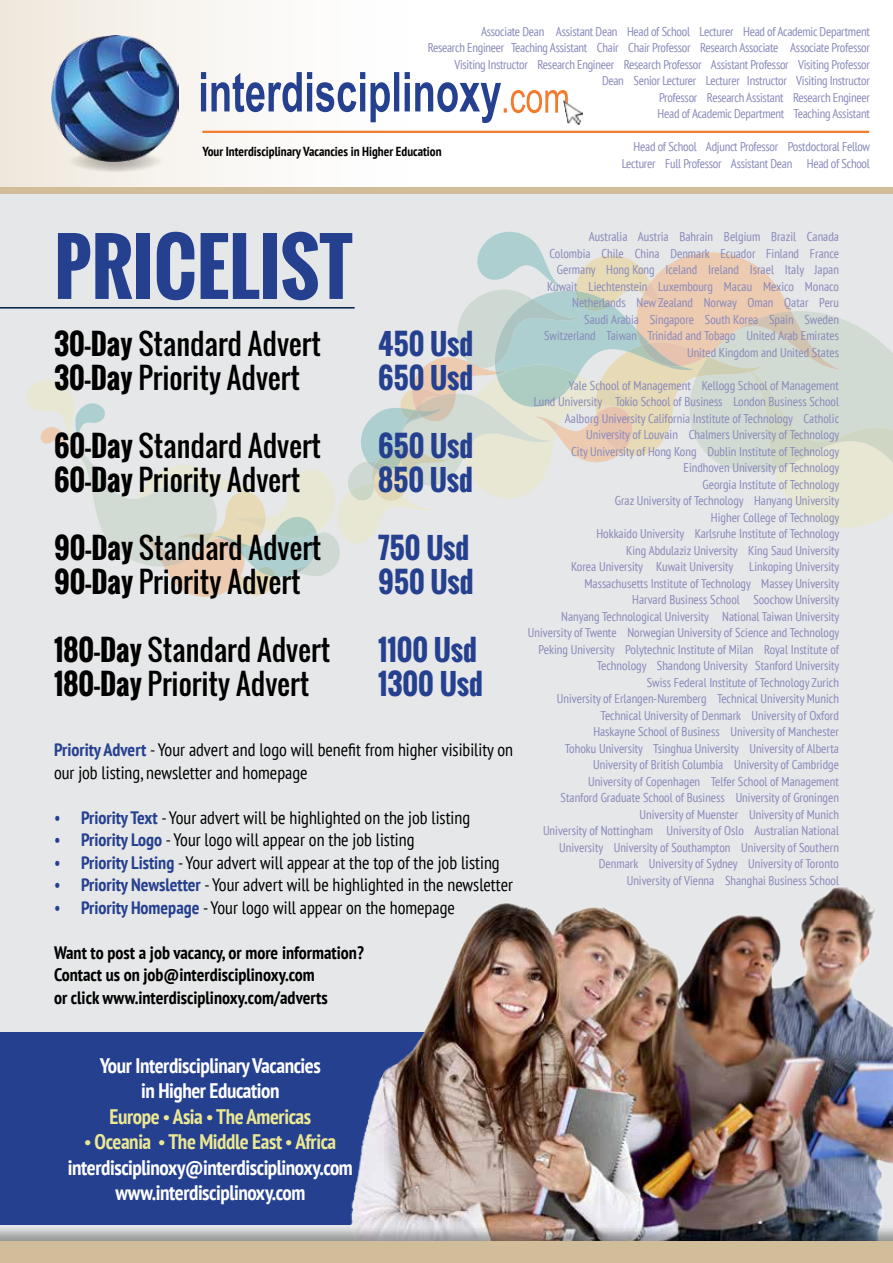
<style>
.page{position:relative;width:893px;height:1263px;background:#fff}
.page>*{position:absolute;margin:0;border:0;box-sizing:border-box;transform-origin:0 0}
.t1{font:700 75px "Oswald";color:#25408f}
.t2{font:28.35px "Oswald";color:#000}
.t3{font:700 28.35px "Oswald";color:#25408f}
.t4{font:700 condensed 21px/25.5px "PT Sans";letter-spacing:-.02em;color:#fff;text-align:center}
.t5{font:condensed 18px/22.5px "PT Sans";color:#000}
.t6{font:700 condensed 18px/22.5px "PT Sans";color:#000}
.t7{font:700 condensed 13.05px "PT Sans";color:#000}
.t8{font:condensed 12.75px/16.5px "PT Sans";color:#8889ba;text-align:right}
.t9{font:condensed 12.75px/16.5px "PT Sans";letter-spacing:-.02em;color:#8889ba;text-align:right}
.s1{font-weight:700}
.s2{font-weight:700;color:#25408f}
.s3{color:#25408f}
.s4{color:#ebe894}
</style>
<div class="page">
<div style="left:0;top:193px;width:893px;height:1070px;background:#e6e7e8"></div>
<div style="left:0;top:1032px;width:618px;height:193px;background:#25408f"></div>
<svg style="left:27px;top:232px;width:866px;height:365px"></svg>
<img style="left:350px;top:887px;width:543px;height:337px">
<hr style="left:0;top:307px;width:355px;height:2px;background:#002143">
<div style="left:0;top:1224px;width:893px;height:39px;background:#000;opacity:.35"></div>
<div style="left:0;top:1242px;width:893px;height:21px;background:#d2bd9b"></div>
<div style="left:0;top:187px;width:893px;height:6px;background:#d2bd9b"></div>
<div style="left:0;top:0;width:893px;height:187px;background:linear-gradient(to right,#f3eee7,#fff)"></div>
<hr style="left:202px;top:131px;width:667px;height:2px;background:#f47a2e">
<img style="left:563px;top:97px;width:22px;height:30px">
<svg style="left:201px;top:72px;width:367px;height:51px"></svg>
<img style="left:52px;top:36px;width:126px;height:125px">
<p class="t9" style="left:428px;top:22px;width:444px">Associate Dean Assistant Dean Head of School Lecturer Head of Academic Department<br>Research Engineer Teaching Assistant Chair Chair Professor Research Associate Associate Professor Visiting Instructor Research Engineer Research Professor Assistant Professor Visiting Professor<br>Dean Senior Lecturer Lecturer Instructor Visiting Instructor<br>Professor Research Assistant Research Engineer<br>Head of Academic Department Teaching Assistant</p>
<p class="t9" style="left:622px;top:138px;width:250px">Head of School Adjunct Professor Postdoctoral Fellow<br>Lecturer Full Professor Assistant Dean Head of School</p>
<p class="t7" style="left:202px;top:143px;width:241px">Your Interdisciplinary Vacancies in Higher Education</p>
<h1 class="t1" style="left:54px;top:210px;width:300px">PRICELIST</h1>
<h2 class="t2" style="left:54px;top:322px;width:269px"><span class="s1">30-Day</span> Standard Advert</h2>
<h2 class="t3" style="left:378px;top:322px;width:97px">450 Usd</h2>
<h2 class="t2" style="left:54px;top:356px;width:248px"><span class="s1">30-Day</span> Priority Advert</h2>
<h2 class="t3" style="left:378px;top:356px;width:97px">650 Usd</h2>
<h2 class="t2" style="left:54px;top:424px;width:269px"><span class="s1">60-Day</span> Standard Advert</h2>
<h2 class="t3" style="left:378px;top:424px;width:97px">650 Usd</h2>
<h2 class="t2" style="left:54px;top:458px;width:248px"><span class="s1">60-Day</span> Priority Advert</h2>
<h2 class="t3" style="left:378px;top:458px;width:97px">850 Usd</h2>
<h2 class="t2" style="left:54px;top:526px;width:269px"><span class="s1">90-Day</span> Standard Advert</h2>
<h2 class="t3" style="left:378px;top:526px;width:93px">750 Usd</h2>
<h2 class="t2" style="left:54px;top:560px;width:248px"><span class="s1">90-Day</span> Priority Advert</h2>
<h2 class="t3" style="left:378px;top:560px;width:97px">950 Usd</h2>
<h2 class="t2" style="left:54px;top:628px;width:278px"><span class="s1">180-Day</span> Standard Advert</h2>
<h2 class="t3" style="left:378px;top:629px;width:101px">1100 Usd</h2>
<h2 class="t2" style="left:54px;top:662px;width:257px"><span class="s1">180-Day</span> Priority Advert</h2>
<h2 class="t3" style="left:378px;top:663px;width:106px">1300 Usd</h2>
<h3 class="t5" style="left:54px;top:738px;width:461px"><span class="s2">Priority Advert</span> - Your advert and logo will benefit from higher visibility on our job listing, newsletter and homepage</h3>
<h3 class="t5" style="left:54px;top:806px;width:418px"><span class="s3">•</span> <span class="s2">Priority Text</span> - Your advert will be highlighted on the job listing</h3>
<h3 class="t5" style="left:54px;top:828px;width:362px"><span class="s3">•</span> <span class="s2">Priority Logo</span> - Your logo will appear on the job listing</h3>
<h3 class="t5" style="left:54px;top:851px;width:447px"><span class="s3">•</span> <span class="s2">Priority Listing</span> - Your advert will appear at the top of the job listing</h3>
<h3 class="t5" style="left:54px;top:873px;width:461px"><span class="s3">•</span> <span class="s2">Priority Newsletter</span> - Your advert will be highlighted in the newsletter</h3>
<h3 class="t5" style="left:54px;top:896px;width:402px"><span class="s3">•</span> <span class="s2">Priority Homepage</span> - Your logo will appear on the homepage</h3>
<h3 class="t6" style="left:54px;top:941px;width:311px">Want to post a job vacancy, or more information?<br>Contact us on job@interdisciplinoxy.com<br>or click www.interdisciplinoxy.com/adverts</h3>
<p class="t8" style="left:544px;top:228px;width:296px">Australia Austria Bahrain Belgium Brazil Canada<br>Colombia Chile China Denmark Ecuador Finland France Germany Hong Kong Iceland Ireland Israel Italy Japan Kuwait Liechtenstein Luxembourg Macau Mexico Monaco Netherlands New Zealand Norway Oman Qatar Peru<br>Saudi Arabia Singapore South Korea Spain Sweden Switzerland Taiwan Trinidad and Tobago United Arab Emirates United Kingdom and United States</p>
<p class="t8" style="left:528px;top:377px;width:313px">Yale School of Management Kellogg School of Management<br>Lund University Tokio School of Business London Business School Aalborg University California Institute of Technology Catholic University of Louvain Chalmers University of Technology<br>City University of Hong Kong Dublin Institute of Technology Eindhoven University of Technology<br>Georgia Institute of Technology<br>Graz University of Technology Hanyang University<br>Higher College of Technology<br>Hokkaido University Karlsruhe Institute of Technology<br>King Abdulaziz University King Saud University<br>Korea University Kuwait University Linkoping University Massachusetts Institute of Technology Massey University<br>Harvard Business School Soochow University<br>Nanyang Technological University National Taiwan University University of Twente Norwegian University of Science and Technology Peking University Polytechnic Institute of Milan Royal Institute of Technology Shandong University Stanford University<br>Swiss Federal Institute of Technology Zurich<br>University of Erlangen-Nuremberg Technical University Munich Technical University of Denmark University of Oxford<br>Haskayne School of Business University of Manchester<br>Tohoku University Tsinghua University University of Alberta University of British Columbia University of Cambridge<br>University of Copenhagen Telfer School of Management<br>Stanford Graduate School of Business University of Groningen University of Muenster University of Munich<br>University of Nottingham University of Oslo Australian National University University of Southampton University of Southern Denmark University of Sydney University of Toronto<br>University of Vienna Shanghai Business School</p>
<h3 class="t4" style="left:100px;top:1052px;width:222px">Your Interdisciplinary Vacancies in Higher Education<br><span class="s4">Europe</span> <span class="s4">● Asia</span> <span class="s4">● The Americas</span></h3>
<h3 class="t4" style="left:68px;top:1129px;width:286px"><span class="s4">● Oceania</span> <span class="s4">● The Middle East</span> <span class="s4">● Africa </span>interdisciplinoxy@interdisciplinoxy.com www.interdisciplinoxy.com</h3>
</div>
